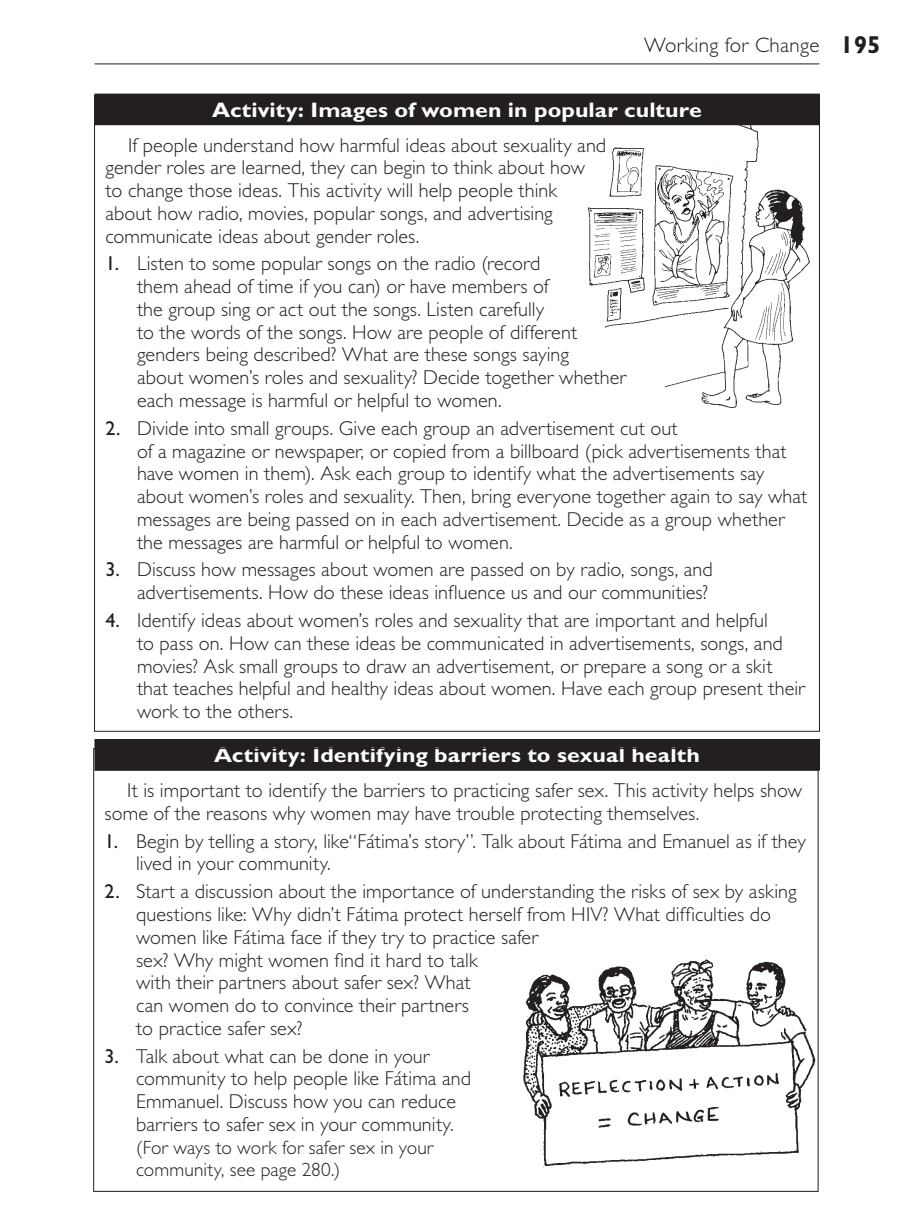
<style>
.page{position:relative;width:914px;height:1229px;background:#fff}
.page>*{position:absolute;margin:0;border:0;box-sizing:border-box;transform-origin:0 0}
._5{font:700 21px "Gill Sans Std";letter-spacing:.005em;color:#fff;scale:1.1 1}
.t1{font:300 21px "Gill Sans Std";letter-spacing:.015em;color:#231f20}
.body_text{font:300 20.12px/22.8px "Gill Sans Std";letter-spacing:.005em;color:#231f20}
.t2{font:300 19.25px/21.9px "Gill Sans Std";letter-spacing:.005em;color:#231f20}
.s1{font-weight:700;font-size:24.5px}
.s2{font-weight:400}
</style>
<div class="page">
<hr style="left:94px;top:63px;width:725px;height:1px;background:#231f20">
<img style="left:588px;top:125px;width:231px;height:282px">
<div style="left:95px;top:94px;width:724px;height:31px;background:#231f20"></div>
<div style="left:95px;top:739px;width:724px;height:31px;background:#231f20"></div>
<img style="left:523px;top:935px;width:296px;height:246px">
<p class="t1" style="left:644px;top:33px;width:238px">Working for Change <span class="s1">195</span></p>
<p class="_5" style="left:212px;top:97px;width:446px">Activity: Images of women in popular culture</p>
<p class="body_text" style="left:105px;top:134px;width:502px;text-indent:23px">If people understand how harmful ideas about sexuality and gender roles are learned, they can begin to think about how to change those ideas. This activity will help people think about how radio, movies, popular songs, and advertising communicate ideas about gender roles.</p>
<p class="body_text" style="left:137px;top:252px;width:490px;text-indent:-32px"><span class="s2">1.</span> Listen to some popular songs on the radio (record<br>them ahead of time if you can) or have members of<br>the group sing or act out the songs. Listen carefully<br>to the words of the songs. How are people of different genders being described? What are these songs saying<br>about women’s roles and sexuality? Decide together whether each message is harmful or helpful to women.</p>
<p class="body_text" style="left:137px;top:417px;width:671px;text-indent:-32px"><span class="s2">2.</span> Divide into small groups. Give each group an advertisement cut out<br>of a magazine or newspaper, or copied from a billboard (pick advertisements that have women in them). Ask each group to identify what the advertisements say about women’s roles and sexuality. Then, bring everyone together again to say what messages are being passed on in each advertisement. Decide as a group whether the messages are harmful or helpful to women.</p>
<p class="body_text" style="left:105px;top:558px;width:609px;text-align:right"><span class="s2">3.</span> Discuss how messages about women are passed on by radio, songs, and advertisements. How do these ideas influence us and our communities?</p>
<p class="body_text" style="left:137px;top:609px;width:669px;text-indent:-32px"><span class="s2">4.</span> Identify ideas about women’s roles and sexuality that are important and helpful<br>to pass on. How can these ideas be communicated in advertisements, songs, and movies? Ask small groups to draw an advertisement, or prepare a song or a skit that teaches helpful and healthy ideas about women. Have each group present their work to the others.</p>
<p class="_5" style="left:214px;top:742px;width:443px">Activity: Identifying barriers to sexual health</p>
<p class="body_text" style="left:105px;top:779px;width:699px;text-indent:23px">It is important to identify the barriers to practicing safer sex. This activity helps show some of the reasons why women may have trouble protecting themselves.</p>
<p class="body_text" style="left:136px;top:829px;width:671px;text-indent:-32px"><span class="s2">1.</span> Begin by telling a story, like“Fátima’s story”. Talk about Fátima and Emanuel as if they lived in your community.</p>
<p class="body_text" style="left:136px;top:880px;width:662px;text-indent:-32px"><span class="s2">2.</span> Start a discussion about the importance of understanding the risks of sex by asking questions like: Why didn’t Fátima protect herself from HIV? What difficulties do women like Fátima face if they try to practice safer<br>sex? Why might women find it hard to talk<br>with their partners about safer sex? What<br>can women do to convince their partners<br>to practice safer sex?</p>
<p class="body_text" style="left:136px;top:1044px;width:336px;text-indent:-32px"><span class="s2">3.</span> Talk about what can be done in your community to help people like Fátima and Emmanuel. Discuss how you can reduce barriers to safer sex in your community.</p>
<p class="t2" style="left:136px;top:1136px;width:299px">(For ways to work for safer sex in your community, see page 280.)</p>
</div>
